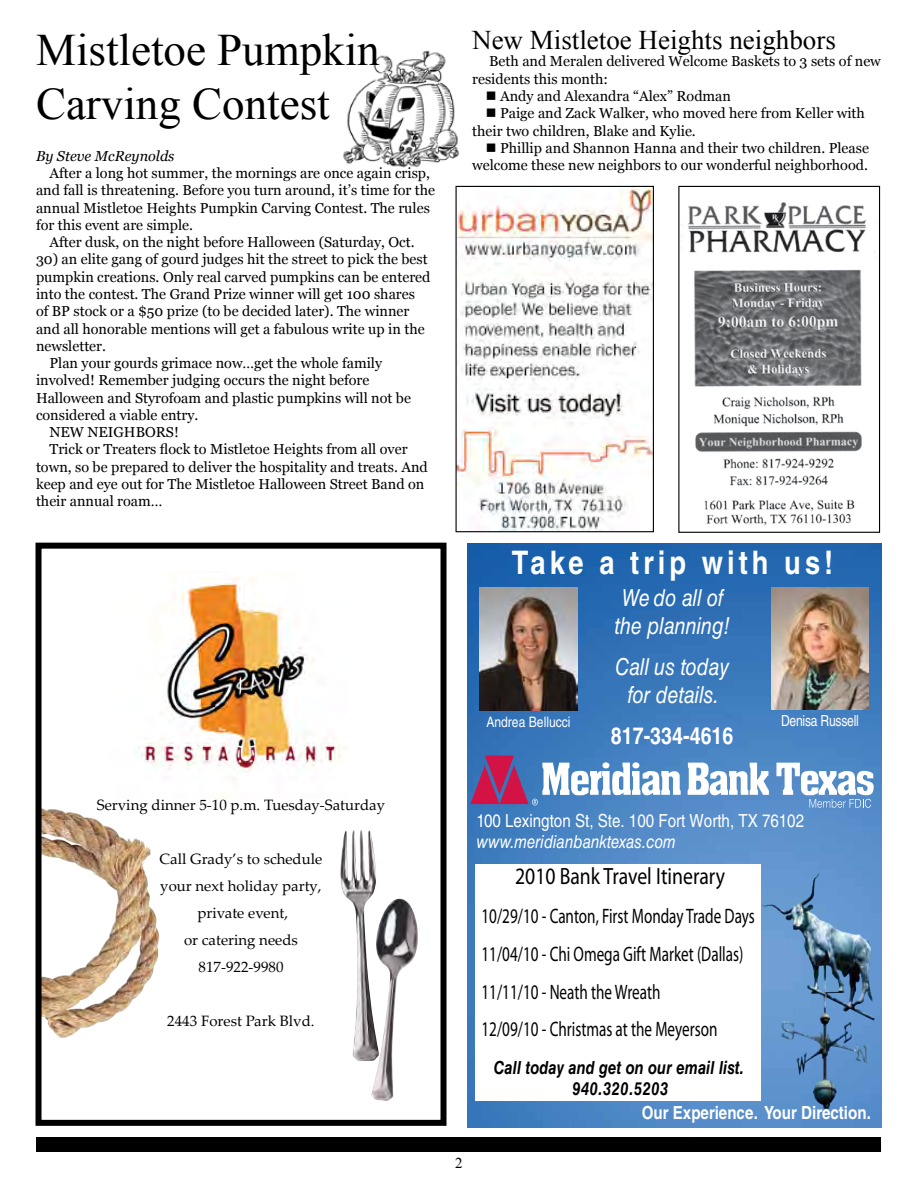
<style>
.page{position:relative;width:918px;height:1188px;background:#fff}
.page>*{position:absolute;margin:0;border:0;box-sizing:border-box;transform-origin:0 0}
.t1{font:45px/54px "Times New Roman";color:#000}
.t2{font:700 32.4px "Helvetica LT Std";letter-spacing:.15em;color:#fff;scale:.84 1}
.t3{font:27px "Times New Roman";color:#000}
.t4{font:23.55px "Myriad Pro";color:#000;scale:.84 1}
.t5{font:italic 23.4px/28.2px "Helvetica LT Std";color:#fff;text-align:center;scale:.84 1}
.t6{font:700 23.4px "Helvetica LT Std";color:#fff;scale:.84 1}
.t7{font:21px/37.7px "Myriad Pro";color:#000;scale:.72 1}
.t8{font:italic 700 18px/21.1px "Helvetica LT Std";letter-spacing:.01em;color:#000;text-align:center;scale:.81 1}
.t9{font:18px "Helvetica LT Std";color:#fff;scale:.84 1}
.t10{font:700 18px "Helvetica LT Std";color:#fff;scale:.84 1}
.t11{font:italic 18px "Helvetica LT Std";color:#fff;scale:.84 1}
.t12{font:15.3px "Helvetica LT Std";letter-spacing:-.02em;color:#fff;scale:.79 1}
.t13{font:15px/27px "Palatino Linotype";color:#000;text-align:center}
.t14{font:15px "Times New Roman";color:#000}
.t15{font:14.4px/17.2px "Georgia";color:#000}
.t16{font:italic 14.4px "Georgia";color:#000}
.t17{font:14.4px "Helvetica LT Std";color:#fff;scale:.84 1}
</style>
<div class="page">
<img style="left:343px;top:50px;width:116px;height:118px">
<div style="left:36px;top:1137px;width:845px;height:15px;background:#000"></div>
<img style="left:467px;top:543px;width:414px;height:585px">
<img style="left:762px;top:873px;width:56px;height:38px">
<svg style="left:688px;top:763px;width:81px;height:32px"></svg>
<svg style="left:776px;top:763px;width:98px;height:45px"></svg>
<div style="left:476px;top:864px;width:285px;height:236px;background:#fff"></div>
<img style="left:480px;top:587px;width:97px;height:123px">
<img style="left:771px;top:587px;width:97px;height:123px">
<svg style="left:470px;top:756px;width:211px;height:49px"></svg>
<img style="left:458px;top:188px;width:194px;height:342px">
<div style="left:456px;top:186px;width:198px;height:346px;border:1px solid #000"></div>
<img style="left:681px;top:202px;width:196px;height:324px">
<div style="left:678px;top:186px;width:202px;height:347px;border:1px solid #000"></div>
<img style="left:43px;top:834px;width:92px;height:204px">
<div style="left:36px;top:543px;width:411px;height:583px;border:6px solid #000"></div>
<img style="left:135px;top:576px;width:212px;height:196px">
<img style="left:340px;top:830px;width:36px;height:231px">
<img style="left:371px;top:899px;width:47px;height:202px">
<h1 class="t1" style="left:36px;top:22px;width:345px">Mistletoe Pumpkin<br>Carving Contest</h1>
<p class="t16" style="left:36px;top:147px;width:140px">By Steve McReynolds</p>
<p class="t15" style="left:36px;top:165px;width:401px;text-indent:13px">After a long hot summer, the mornings are once again crisp, and fall is threatening. Before you turn around, it’s time for the annual Mistletoe Heights Pumpkin Carving Contest. The rules for this event are simple.</p>
<p class="t15" style="left:49px;top:234px;width:367px">After dusk, on the night before Halloween (Saturday, Oct.</p>
<p class="t15" style="left:36px;top:251px;width:393px">30) an elite gang of gourd judges hit the street to pick the best</p>
<p class="t15" style="left:36px;top:268px;width:396px">pumpkin creations. Only real carved pumpkins can be entered</p>
<p class="t15" style="left:36px;top:286px;width:381px">into the contest. The Grand Prize winner will get 100 shares</p>
<p class="t15" style="left:36px;top:303px;width:375px">of BP stock or a $50 prize (to be decided later). The winner</p>
<p class="t15" style="left:36px;top:320px;width:390px">and all honorable mentions will get a fabulous write up in the</p>
<p class="t15" style="left:36px;top:338px;width:72px">newsletter.</p>
<p class="t15" style="left:49px;top:355px;width:334px">Plan your gourds grimace now…get the whole family</p>
<p class="t15" style="left:36px;top:372px;width:335px">involved! Remember judging occurs the night before</p>
<p class="t15" style="left:36px;top:389px;width:377px">Halloween and Styrofoam and plastic pumpkins will not be</p>
<p class="t15" style="left:36px;top:407px;width:164px">considered a viable entry.</p>
<p class="t15" style="left:49px;top:424px;width:131px">NEW NEIGHBORS!</p>
<p class="t15" style="left:49px;top:441px;width:360px">Trick or Treaters flock to Mistletoe Heights from all over</p>
<p class="t15" style="left:36px;top:458px;width:393px">town, so be prepared to deliver the hospitality and treats. And</p>
<p class="t15" style="left:36px;top:476px;width:390px">keep and eye out for The Mistletoe Halloween Street Band on</p>
<p class="t15" style="left:36px;top:493px;width:128px">their annual roam…</p>
<h3 class="t3" style="left:472px;top:22px;width:365px">New Mistletoe Heights neighbors</h3>
<p class="t15" style="left:472px;top:53px;width:410px;text-indent:17px">Beth and Meralen delivered Welcome Baskets to 3 sets of new residents this month:</p>
<p class="t15" style="left:486px;top:88px;width:247px">■ Andy and Alexandra “Alex” Rodman</p>
<p class="t15" style="left:472px;top:105px;width:394px;text-indent:13px">■ Paige and Zack Walker, who moved here from Keller with their two children, Blake and Kylie.</p>
<p class="t15" style="left:472px;top:140px;width:398px;text-align:right">■ Phillip and Shannon Hanna and their two children. Please welcome these new neighbors to our wonderful neighborhood.</p>
<h2 class="t2" style="left:512px;top:543px;width:384px">Take a trip with us!</h2>
<h3 class="t5" style="left:615px;top:583px;width:138px">We do all of the planning!</h3>
<h3 class="t5" style="left:615px;top:652px;width:137px">Call us today for details.</h3>
<h3 class="t6" style="left:611px;top:722px;width:148px">817-334-4616</h3>
<p class="t17" style="left:486px;top:714px;width:102px">Andrea Bellucci</p>
<p class="t12" style="left:781px;top:712px;width:100px">Denisa Russell</p>
<p class="t13" style="left:97px;top:790px;width:290px">Serving dinner 5-10 p.m. Tuesday-Saturday</p>
<p class="t13" style="left:160px;top:844px;width:164px">Call Grady’s to schedule your next holiday party, private event,<br>or catering needs<br>817-922-9980</p>
<p class="t13" style="left:167px;top:1006px;width:149px">2443 Forest Park Blvd.</p>
<p class="t14" style="left:455px;top:1153px;width:9px">2</p>
<p class="t9" style="left:476px;top:810px;width:392px">100 Lexington St, Ste. 100 Fort Worth, TX 76102</p>
<p class="t11" style="left:476px;top:832px;width:239px">www.meridianbanktexas.com</p>
<h3 class="t4" style="left:515px;top:862px;width:251px">2010 Bank Travel Itinerary</h3>
<h3 class="t7" style="left:482px;top:897px;width:381px">10/29/10 - Canton, First Monday Trade Days 11/04/10 - Chi Omega Gift Market (Dallas)<br>11/11/10 - Neath the Wreath<br>12/09/10 - Christmas at the Meyerson</h3>
<p class="t8" style="left:494px;top:1056px;width:310px">Call today and get on our email list.<br>940.320.5203</p>
<p class="t10" style="left:642px;top:1102px;width:274px">Our Experience. Your Direction.</p>
</div>
